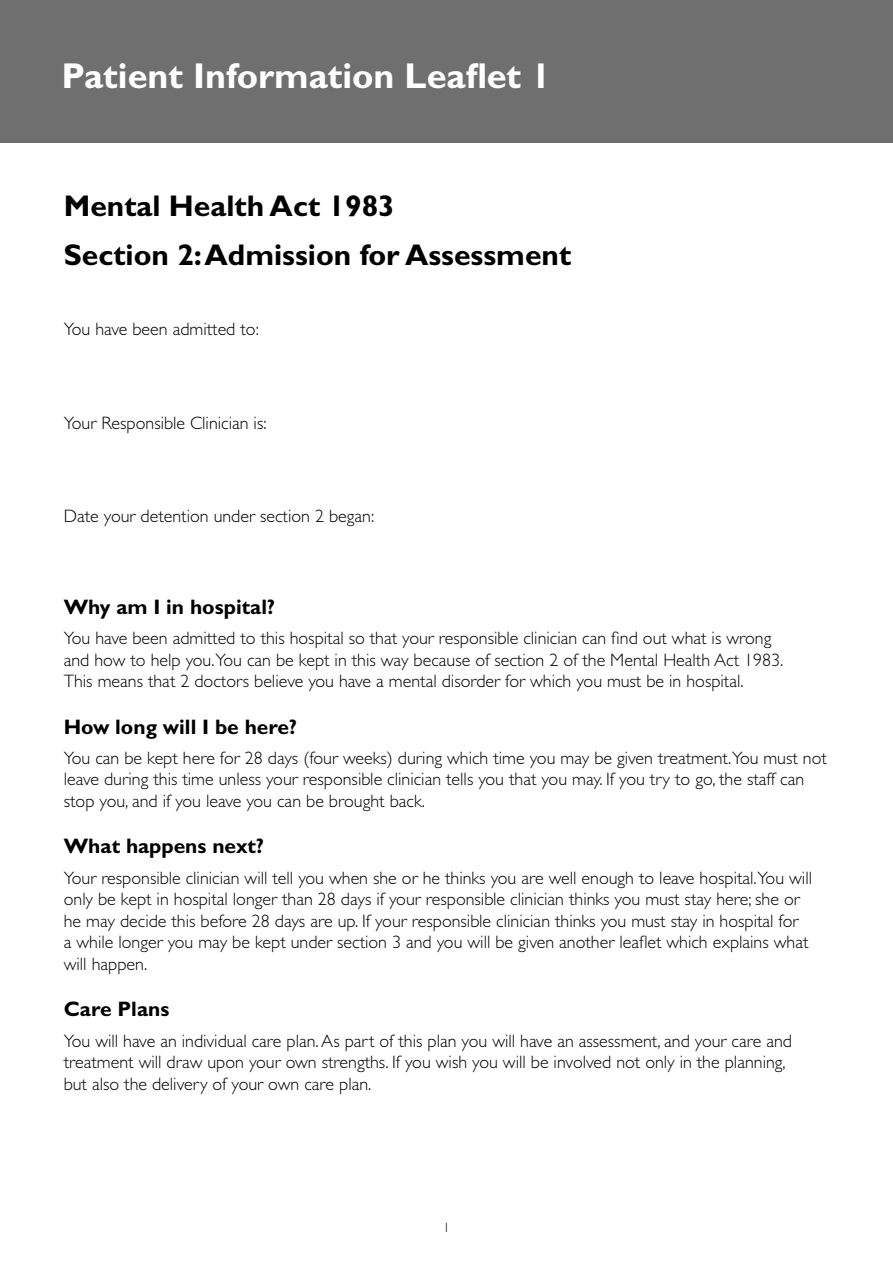
<style>
.page{position:relative;width:893px;height:1263px;background:#fff}
.page>*{position:absolute;margin:0;border:0;box-sizing:border-box;transform-origin:0 0}
.H1_Heading{font:700 36px "Gill Sans Std";color:#fff}
.H2_Heading{font:700 30px "Gill Sans Std";color:#000}
.Sub_Heading{font:700 21px "Gill Sans Std";color:#000}
.t1{font:300 18px/21.6px "Gill Sans Std";color:#000}
.t2{font:300 13.5px "Gill Sans Std";color:#000}
</style>
<div class="page">
<div style="left:0;top:0;width:893px;height:142px;background:#706f6f"></div>
<h1 class="H1_Heading" style="left:62px;top:55px;width:491px">Patient Information Leaflet 1</h1>
<p class="H2_Heading" style="left:64px;top:188px;width:332px">Mental Health Act 1983</p>
<p class="H2_Heading" style="left:64px;top:237px;width:509px">Section 2: Admission for Assessment</p>
<p class="t1" style="left:64px;top:319px;width:197px">You have been admitted to:</p>
<p class="t1" style="left:64px;top:412px;width:204px">Your Responsible Clinician is:</p>
<p class="t1" style="left:64px;top:505px;width:312px">Date your detention under section 2 began:</p>
<p class="Sub_Heading" style="left:64px;top:594px;width:213px">Why am I in hospital?</p>
<p class="t1" style="left:64px;top:627px;width:721px">You have been admitted to this hospital so that your responsible clinician can find out what is wrong and how to help you.You can be kept in this way because of section 2 of the Mental Health Act 1983.<br>This means that 2 doctors believe you have a mental disorder for which you must be in hospital.</p>
<p class="Sub_Heading" style="left:64px;top:714px;width:235px">How long will I be here?</p>
<p class="t1" style="left:64px;top:747px;width:765px">You can be kept here for 28 days (four weeks) during which time you may be given treatment.You must not leave during this time unless your responsible clinician tells you that you may. If you try to go, the staff can stop you, and if you leave you can be brought back.</p>
<p class="Sub_Heading" style="left:64px;top:834px;width:202px">What happens next?</p>
<p class="t1" style="left:64px;top:867px;width:750px">Your responsible clinician will tell you when she or he thinks you are well enough to leave hospital.You will only be kept in hospital longer than 28 days if your responsible clinician thinks you must stay here; she or he may decide this before 28 days are up. If your responsible clinician thinks you must stay in hospital for<br>a while longer you may be kept under section 3 and you will be given another leaflet which explains what will happen.</p>
<p class="Sub_Heading" style="left:64px;top:997px;width:107px">Care Plans</p>
<p class="t1" style="left:64px;top:1030px;width:730px">You will have an individual care plan. As part of this plan you will have an assessment, and your care and treatment will draw upon your own strengths. If you wish you will be involved not only in the planning, but also the delivery of your own care plan.</p>
<p class="t2" style="left:443px;top:1220px;width:8px">1</p>
</div>
